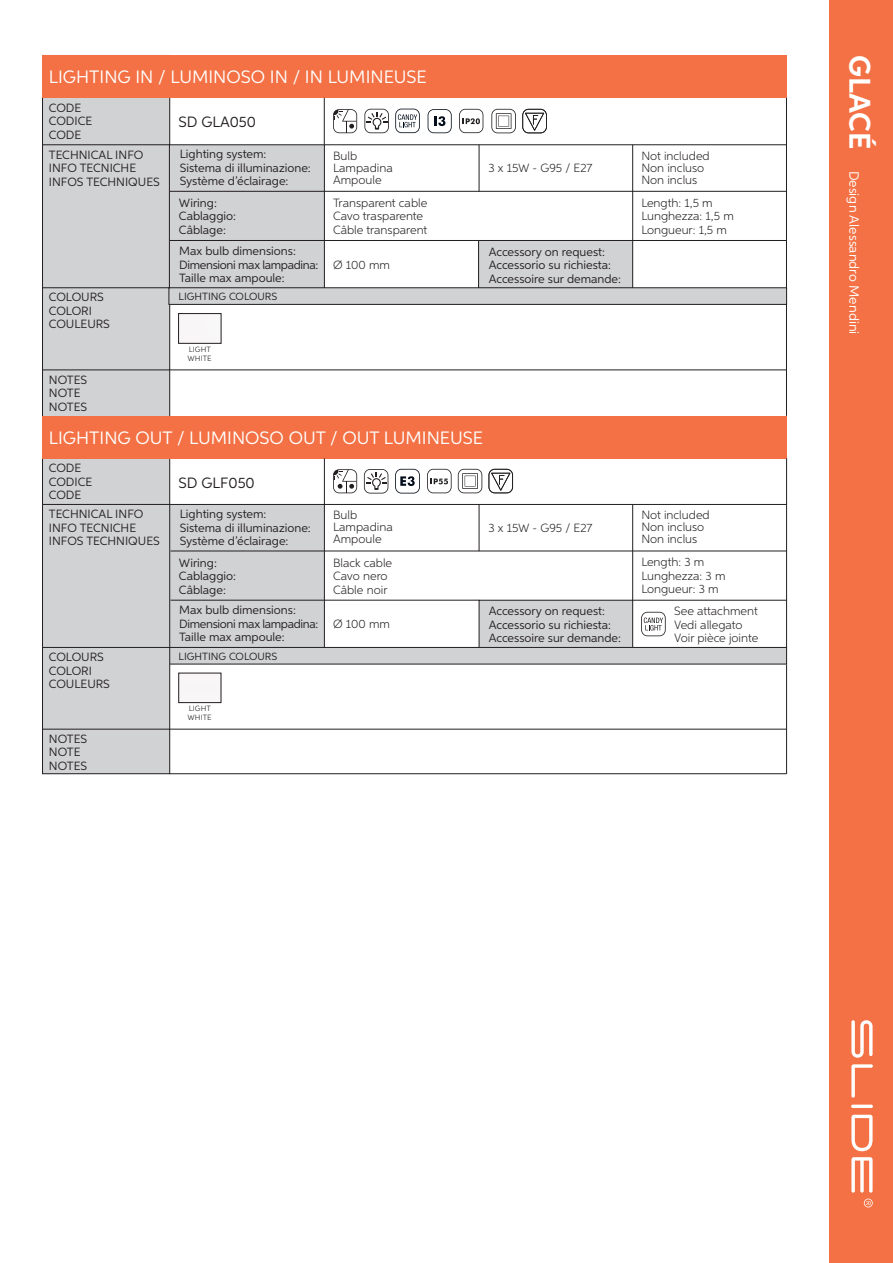
<style>
.page{position:relative;width:893px;height:1263px;background:#fff}
.page>*{position:absolute;margin:0;border:0;box-sizing:border-box;transform-origin:0 0}
.t1{font:700 30px "Aspira";color:#fff}
.t2{font:18px "Aspira";color:#fff}
.t3{font:15px "Aspira";color:#231f20}
.t4{font:13.5px "Aspira";color:#fff}
.t5{font:12px/13.5px "Aspira";color:#231f20}
.t6{font:300 12px/13.5px "Aspira";color:#231f20}
.t7{font:10.5px "Aspira";color:#231f20}
.t8{font:300 9px/9px "Aspira";color:#231f20}
</style>
<div class="page">
<div style="left:479px;top:600px;width:154px;height:49px;background:#d1d2d4"></div>
<div style="left:479px;top:600px;width:154px;height:49px;border:1px solid #231f20"></div>
<div style="left:169px;top:504px;width:155px;height:145px;background:#d1d2d4"></div>
<div style="left:169px;top:504px;width:156px;height:145px;border:1px solid #231f20"></div>
<div style="left:169px;top:647px;width:618px;height:17px;background:#d1d2d4"></div>
<div style="left:169px;top:647px;width:618px;height:17px;border:1px solid #231f20"></div>
<div style="left:178px;top:313px;width:43px;height:30px;border:1px solid #231f20"></div>
<div style="left:43px;top:55px;width:127px;height:719px;background:#d1d2d4"></div>
<div style="left:42px;top:55px;width:128px;height:719px;border:1px solid #231f20"></div>
<div style="left:829px;top:0;width:64px;height:1263px;background:#f37144"></div>
<svg style="left:851px;top:1104px;width:22px;height:4px"></svg>
<svg style="left:851px;top:1115px;width:21px;height:36px"></svg>
<svg style="left:851px;top:1064px;width:22px;height:34px"></svg>
<svg style="left:851px;top:1157px;width:22px;height:50px"></svg>
<svg style="left:851px;top:1020px;width:21px;height:38px"></svg>
<div style="left:43px;top:55px;width:744px;height:43px;background:#f37144"></div>
<div style="left:479px;top:240px;width:154px;height:49px;background:#d1d2d4"></div>
<div style="left:478px;top:240px;width:155px;height:50px;border:1px solid #231f20"></div>
<div style="left:169px;top:145px;width:155px;height:144px;background:#d1d2d4"></div>
<div style="left:169px;top:145px;width:156px;height:145px;border:1px solid #231f20"></div>
<div style="left:169px;top:288px;width:618px;height:16px;background:#d1d2d4"></div>
<div style="left:169px;top:288px;width:618px;height:17px;border:1px solid #231f20"></div>
<hr style="left:786px;top:98px;width:1px;height:190px;background:#231f20">
<hr style="left:786px;top:305px;width:1px;height:111px;background:#231f20">
<hr style="left:43px;top:144px;width:127px;height:1px;background:#231f20">
<hr style="left:43px;top:370px;width:743px;height:1px;background:#231f20">
<hr style="left:324px;top:98px;width:1px;height:47px;background:#231f20">
<div style="left:43px;top:416px;width:744px;height:42px;background:#f37144"></div>
<hr style="left:786px;top:458px;width:1px;height:189px;background:#231f20">
<hr style="left:43px;top:504px;width:127px;height:1px;background:#231f20">
<hr style="left:786px;top:664px;width:1px;height:110px;background:#231f20">
<hr style="left:43px;top:729px;width:743px;height:1px;background:#231f20">
<hr style="left:170px;top:773px;width:616px;height:1px;background:#231f20">
<hr style="left:324px;top:458px;width:1px;height:47px;background:#231f20">
<hr style="left:43px;top:647px;width:127px;height:1px;background:#231f20">
<hr style="left:479px;top:504px;width:1px;height:47px;background:#231f20">
<hr style="left:632px;top:504px;width:1px;height:96px;background:#231f20">
<div style="left:179px;top:673px;width:42px;height:30px;border:1px solid #231f20"></div>
<hr style="left:171px;top:551px;width:616px;height:1px;background:#231f20">
<hr style="left:633px;top:600px;width:154px;height:1px;background:#231f20">
<hr style="left:171px;top:600px;width:308px;height:1px;background:#231f20">
<hr style="left:325px;top:504px;width:462px;height:1px;background:#231f20">
<hr style="left:325px;top:144px;width:462px;height:1px;background:#231f20">
<hr style="left:632px;top:240px;width:155px;height:1px;background:#231f20">
<hr style="left:43px;top:287px;width:127px;height:1px;background:#231f20">
<hr style="left:479px;top:145px;width:1px;height:46px;background:#231f20">
<hr style="left:632px;top:145px;width:1px;height:96px;background:#231f20">
<hr style="left:170px;top:191px;width:617px;height:1px;background:#231f20">
<hr style="left:170px;top:240px;width:309px;height:1px;background:#231f20">
<svg style="left:333px;top:109px;width:24px;height:24px"></svg>
<svg style="left:364px;top:109px;width:25px;height:24px"></svg>
<svg style="left:364px;top:469px;width:24px;height:24px"></svg>
<svg style="left:459px;top:109px;width:24px;height:24px"></svg>
<svg style="left:491px;top:109px;width:25px;height:24px"></svg>
<svg style="left:522px;top:109px;width:25px;height:24px"></svg>
<svg style="left:333px;top:469px;width:24px;height:24px"></svg>
<svg style="left:458px;top:469px;width:24px;height:24px"></svg>
<svg style="left:488px;top:469px;width:25px;height:24px"></svg>
<svg style="left:427px;top:469px;width:25px;height:24px"></svg>
<svg style="left:428px;top:109px;width:24px;height:24px"></svg>
<svg style="left:395px;top:469px;width:25px;height:24px"></svg>
<svg style="left:395px;top:109px;width:25px;height:24px"></svg>
<svg style="left:641px;top:612px;width:25px;height:24px"></svg>
<h2 class="t2" style="left:49px;top:66px;width:379px">LIGHTING IN / LUMINOSO IN / IN LUMINEUSE</h2>
<p class="t5" style="left:49px;top:101px;width:45px">CODE<br>CODICE<br>CODE</p>
<p class="t5" style="left:49px;top:147px;width:112px">TECHNICAL INFO<br>INFO TECNICHE<br>INFOS TECHNIQUES</p>
<p class="t3" style="left:178px;top:112px;width:79px">SD GLA050</p>
<p class="t5" style="left:180px;top:147px;width:133px">Lighting system:<br>Sistema di illuminazione:<br>Système d’éclairage:</p>
<p class="t5" style="left:179px;top:196px;width:59px">Wiring:<br>Cablaggio:<br>Câblage:</p>
<p class="t5" style="left:179px;top:244px;width:141px">Max bulb dimensions:<br>Dimensioni max lampadina:<br>Taille max ampoule:</p>
<p class="t5" style="left:49px;top:290px;width:56px">COLOURS</p>
<p class="t7" style="left:179px;top:290px;width:100px">LIGHTING COLOURS</p>
<p class="t5" style="left:49px;top:304px;width:63px">COLORI<br>COULEURS</p>
<p class="t5" style="left:49px;top:373px;width:40px">NOTES<br>NOTE<br>NOTES</p>
<p class="t8" style="left:188px;top:344px;width:26px">light white</p>
<p class="t6" style="left:333px;top:149px;width:61px;line-height:12px">Bulb<br>Lampadina<br>Ampoule</p>
<p class="t6" style="left:641px;top:149px;width:70px;line-height:12px">Not included<br>Non incluso<br>Non inclus</p>
<p class="t6" style="left:488px;top:161px;width:105px">3 x 15W - G95 / E27</p>
<p class="t6" style="left:333px;top:196px;width:96px">Transparent cable<br>Cavo trasparente<br>Câble transparent</p>
<p class="t6" style="left:333px;top:258px;width:58px">Ø 100 mm</p>
<p class="t5" style="left:489px;top:245px;width:134px">Accessory on request:<br>Accessorio su richiesta:<br>Accessoire sur demande:</p>
<p class="t6" style="left:641px;top:196px;width:94px">Length: 1,5 m<br>Lunghezza: 1,5 m<br>Longueur: 1,5 m</p>
<h2 class="t2" style="left:49px;top:427px;width:436px">LIGHTING OUT / LUMINOSO OUT / OUT LUMINEUSE</h2>
<p class="t5" style="left:49px;top:461px;width:45px">CODE<br>CODICE<br>CODE</p>
<p class="t5" style="left:49px;top:507px;width:112px">TECHNICAL INFO<br>INFO TECNICHE<br>INFOS TECHNIQUES</p>
<p class="t3" style="left:179px;top:473px;width:78px">SD GLF050</p>
<p class="t5" style="left:180px;top:507px;width:133px">Lighting system:<br>Sistema di illuminazione:<br>Système d’éclairage:</p>
<p class="t5" style="left:179px;top:556px;width:59px">Wiring:<br>Cablaggio:<br>Câblage:</p>
<p class="t6" style="left:333px;top:509px;width:61px;line-height:12px">Bulb<br>Lampadina<br>Ampoule</p>
<p class="t6" style="left:641px;top:509px;width:70px;line-height:12px">Not included<br>Non incluso<br>Non inclus</p>
<p class="t6" style="left:488px;top:521px;width:105px">3 x 15W - G95 / E27</p>
<p class="t6" style="left:333px;top:555px;width:61px">Black cable<br>Cavo nero<br>Câble noir</p>
<p class="t6" style="left:641px;top:555px;width:86px">Length: 3 m<br>Lunghezza: 3 m<br>Longueur: 3 m</p>
<p class="t5" style="left:179px;top:603px;width:141px">Max bulb dimensions:<br>Dimensioni max lampadina:<br>Taille max ampoule:</p>
<p class="t5" style="left:489px;top:604px;width:134px">Accessory on request:<br>Accessorio su richiesta:<br>Accessoire sur demande:</p>
<p class="t6" style="left:333px;top:617px;width:58px">Ø 100 mm</p>
<p class="t6" style="left:674px;top:604px;width:86px">See attachment<br>Vedi allegato<br>Voir pièce jointe</p>
<p class="t5" style="left:49px;top:650px;width:56px">COLOURS</p>
<p class="t7" style="left:179px;top:650px;width:100px">LIGHTING COLOURS</p>
<p class="t5" style="left:49px;top:663px;width:63px">COLORI<br>COULEURS</p>
<p class="t5" style="left:49px;top:732px;width:40px">NOTES<br>NOTE<br>NOTES</p>
<p class="t8" style="left:188px;top:703px;width:26px">light white</p>
<h1 class="t1" style="left:878px;top:55px;width:95px;rotate:90deg">GLACÉ</h1>
<p class="t4" style="left:862px;top:171px;width:165px;rotate:90deg">Design Alessandro Mendini</p>
</div>
